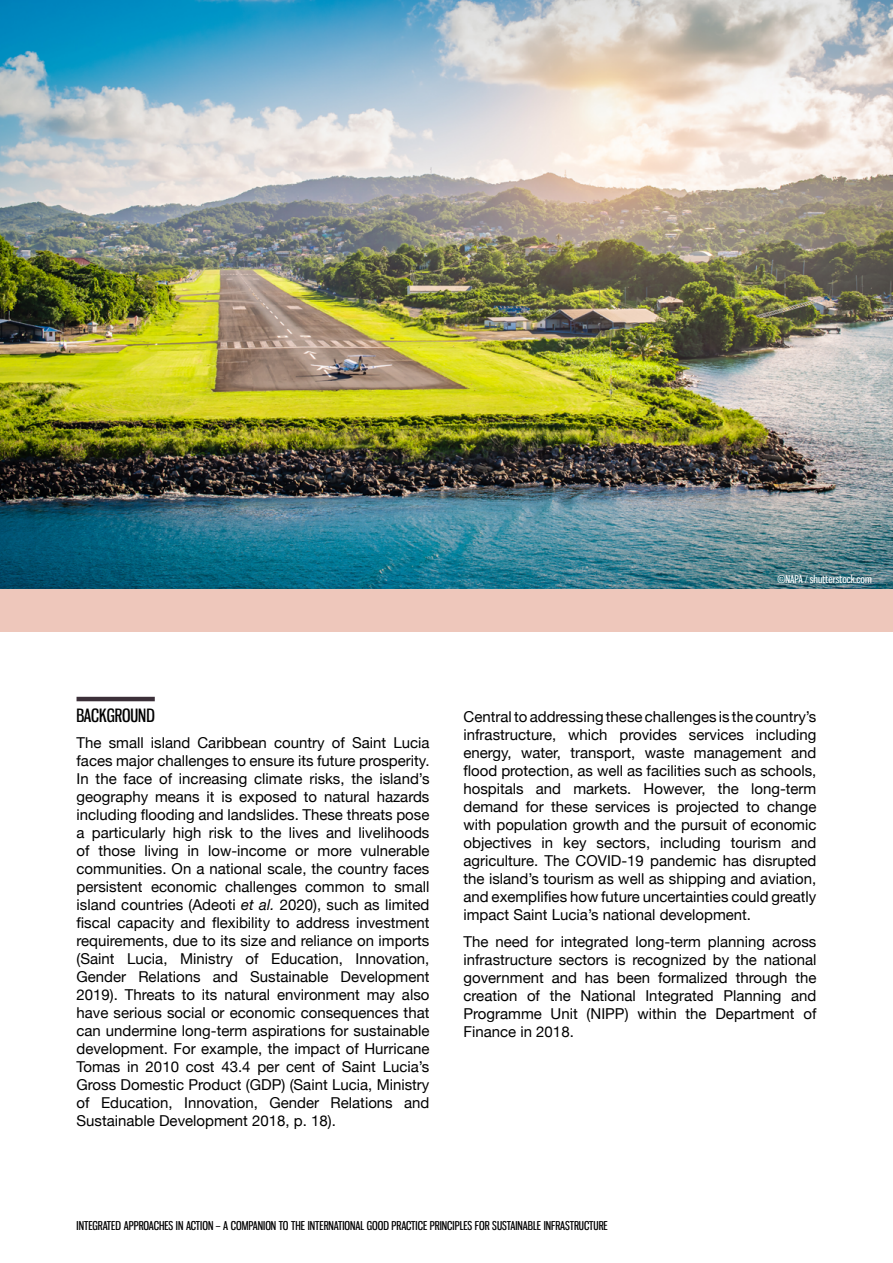
<style>
.page{position:relative;width:893px;height:1263px;background:#fff}
.page>*{position:absolute;margin:0;border:0;box-sizing:border-box;transform-origin:0 0}
.t1{font:18px "Gnuolane Rg";color:#000}
.AVENIR_JUST{font:15px/18px "Helvetica Neue";color:#000;text-align:justify}
.t2{font:12px "Gnuolane Rg";color:#000}
.copyrights{font:10.5px "Gnuolane Rg";color:#fff}
.s1{font-style:italic}
</style>
<div class="page">
<img style="left:0;top:0;width:893px;height:589px">
<hr style="left:77px;top:697px;width:78px;height:4px;background:#3c3039">
<div style="left:0;top:589px;width:893px;height:42px;background:#eec7bb"></div>
<p class="copyrights" style="left:777px;top:573px;width:96px">©NAPA / shutterstock.com</p>
<p class="t1" style="left:77px;top:704px;width:80px">BACKGROUND</p>
<p class="AVENIR_JUST" style="left:77px;top:734px;width:354px">The small island Caribbean country of Saint Lucia faces major challenges to ensure its future prosperity.<br>In the face of increasing climate risks, the island’s geography means it is exposed to natural hazards including flooding and landslides. These threats pose a particularly high risk to the lives and livelihoods of those living in low-income or more vulnerable communities. On a national scale, the country faces persistent economic challenges common to small island countries (Adeoti <span class="s1">et al.</span> 2020), such as limited fiscal capacity and flexibility to address investment requirements, due to its size and reliance on imports (Saint Lucia, Ministry of Education, Innovation, Gender Relations and Sustainable Development 2019). Threats to its natural environment may also have serious social or economic consequences that can undermine long-term aspirations for sustainable development. For example, the impact of Hurricane Tomas in 2010 cost 43.4 per cent of Saint Lucia’s Gross Domestic Product (GDP) (Saint Lucia, Ministry of Education, Innovation, Gender Relations and Sustainable Development 2018, p. 18).</p>
<p class="AVENIR_JUST" style="left:463px;top:709px;width:354px">Central to addressing these challenges is the country’s infrastructure, which provides services including energy, water, transport, waste management and flood protection, as well as facilities such as schools, hospitals and markets. However, the long-term demand for these services is projected to change with population growth and the pursuit of economic objectives in key sectors, including tourism and agriculture. The COVID-19 pandemic has disrupted the island’s tourism as well as shipping and aviation, and exemplifies how future uncertainties could greatly impact Saint Lucia’s national development.</p>
<p class="AVENIR_JUST" style="left:463px;top:933px;width:354px">The need for integrated long-term planning across infrastructure sectors is recognized by the national government and has been formalized through the creation of the National Integrated Planning and Programme Unit (NIPP) within the Department of Finance in 2018.</p>
<p class="t2" style="left:77px;top:1218px;width:533px">INTEGRATED APPROACHES IN ACTION – A COMPANION TO THE INTERNATIONAL GOOD PRACTICE PRINCIPLES FOR SUSTAINABLE INFRASTRUCTURE</p>
</div>
